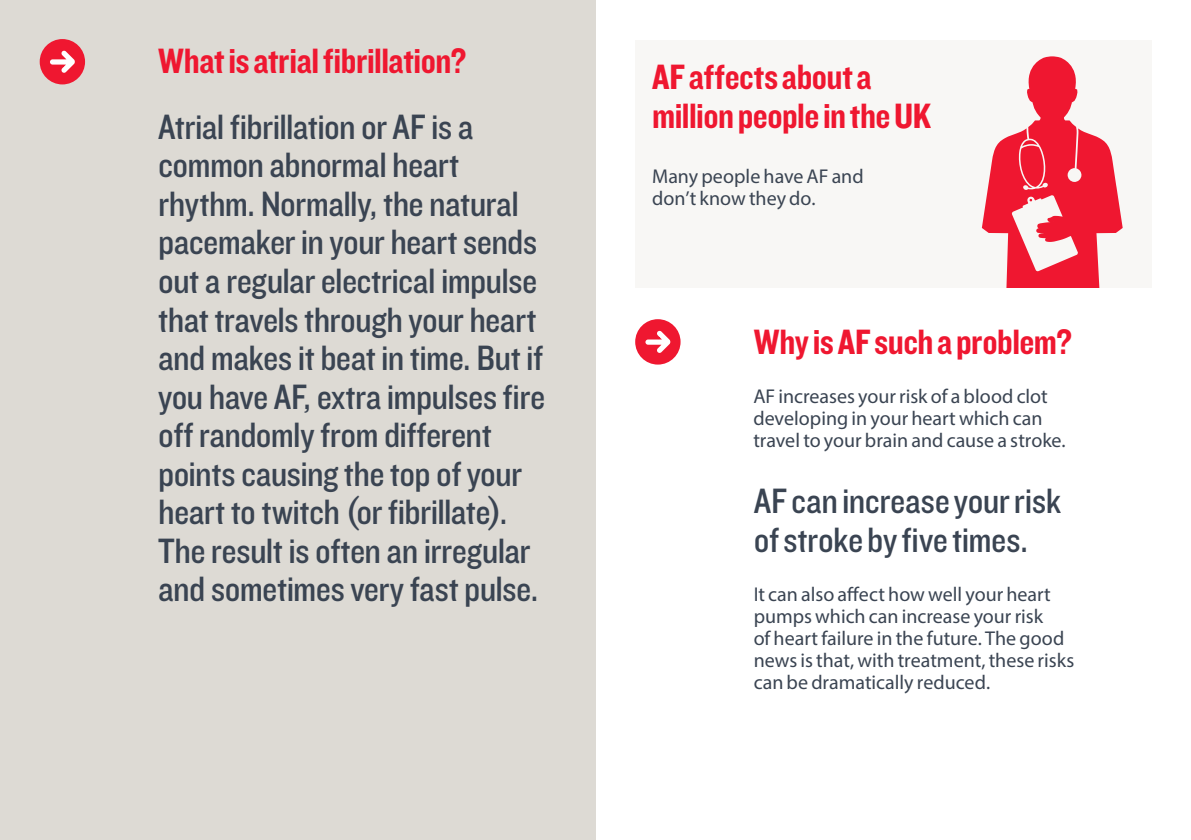
<style>
.page{position:relative;width:1191px;height:840px;background:#fff}
.page>*{position:absolute;margin:0;border:0;box-sizing:border-box;transform-origin:0 0}
.t1{font:36.4px/38.6px "Knockout 30 Junior Welterwt";letter-spacing:-.02em;color:#3a4452}
.t2{font:36.4px/38.6px "Knockout 50 Welterweight";letter-spacing:-.015em;color:#ef1730}
.t3{font:20px/22px "Myriad Pro";color:#3a4452}
</style>
<div class="page">
<div style="left:0;top:0;width:595px;height:839px;background:#dddad4"></div>
<div style="left:635px;top:40px;width:516px;height:247px;background:#f8f7f5"></div>
<svg style="left:982px;top:56px;width:140px;height:231px"></svg>
<div style="left:40px;top:39px;width:45px;height:45px;background:#ef1730;border-radius:50%"></div>
<svg style="left:50px;top:50px;width:25px;height:23px"></svg>
<div style="left:635px;top:319px;width:45px;height:45px;background:#ef1730;border-radius:50%"></div>
<svg style="left:645px;top:330px;width:26px;height:23px"></svg>
<p class="t2" style="left:158px;top:40px;width:310px">What is atrial fibrillation?</p>
<p class="t1" style="left:158px;top:106px;width:388px">Atrial fibrillation or AF is a common abnormal heart rhythm. Normally, the natural pacemaker in your heart sends out a regular electrical impulse that travels through your heart and makes it beat in time. But if you have AF, extra impulses fire off randomly from different points causing the top of your heart to twitch (or fibrillate).<br>The result is often an irregular and sometimes very fast pulse.</p>
<p class="t2" style="left:652px;top:57px;width:281px">AF affects about a million people in the UK</p>
<p class="t3" style="left:652px;top:165px;width:213px">Many people have AF and don’t know they do.</p>
<p class="t2" style="left:753px;top:321px;width:320px">Why is AF such a problem?</p>
<p class="t3" style="left:753px;top:385px;width:314px">AF increases your risk of a blood clot developing in your heart which can travel to your brain and cause a stroke.</p>
<p class="t1" style="left:753px;top:480px;width:309px">AF can increase your risk of stroke by five times.</p>
<p class="t3" style="left:753px;top:583px;width:322px">It can also affect how well your heart pumps which can increase your risk<br>of heart failure in the future. The good news is that, with treatment, these risks can be dramatically reduced.</p>
</div>
